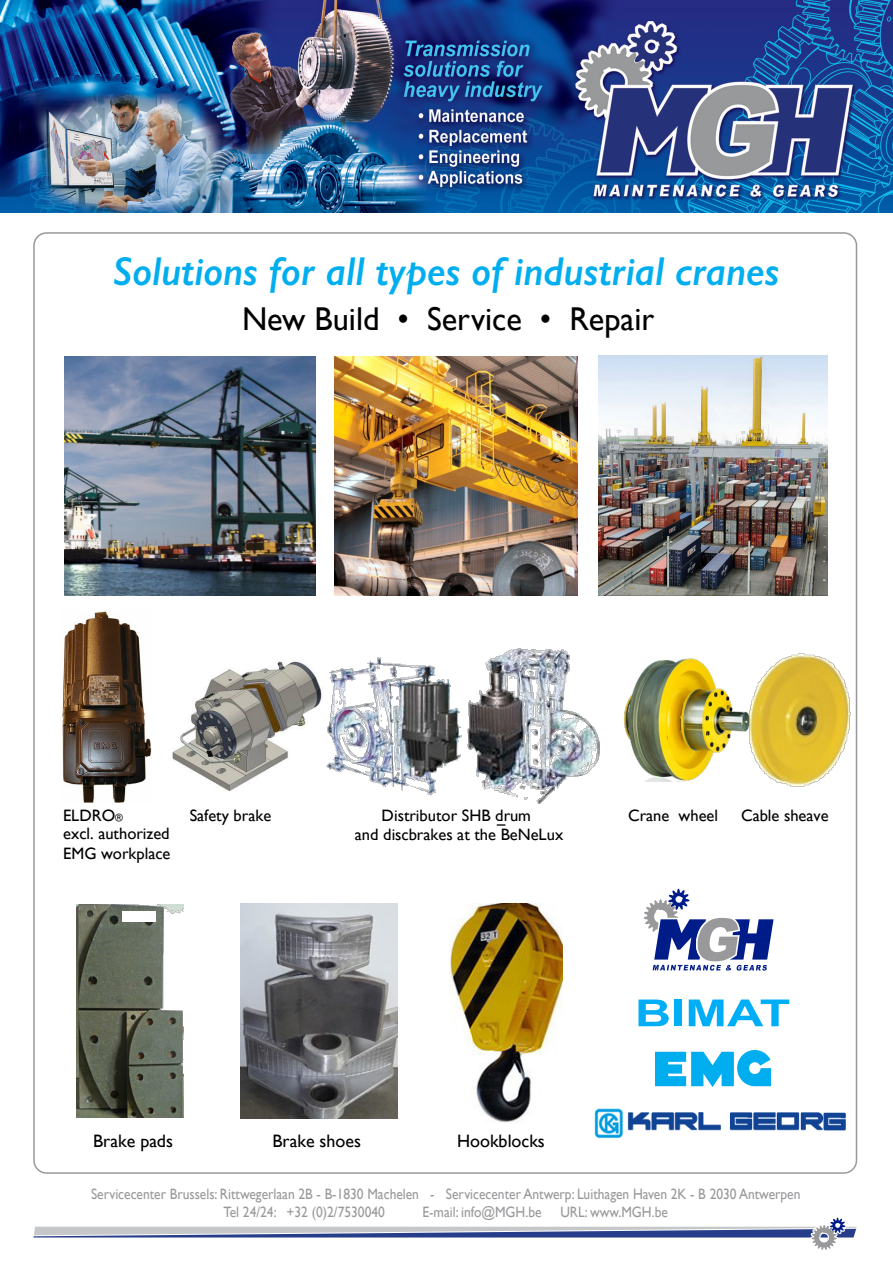
<style>
.page{position:relative;width:893px;height:1263px;background:#fff}
.page>*{position:absolute;margin:0;border:0;box-sizing:border-box;transform-origin:0 0}
.t1{font:italic 600 40.5px "Gill Sans";color:#00aeef}
.t2{font:700 37.35px "Arial";color:#00aef7;scale:1.35 1}
.t3{font:33px "Gill Sans";color:#000}
.t4{font:18px "Gill Sans";color:#000}
.t5{font:16.5px/19.8px "Gill Sans";color:#000}
.t6{font:15px/18px "Gill Sans";color:#99989b;scale:.9 1}
.s1{font-size:10.5px}
</style>
<div class="page">
<img style="left:64px;top:356px;width:251px;height:239px">
<img style="left:334px;top:356px;width:243px;height:239px">
<img style="left:623px;top:659px;width:121px;height:122px">
<img style="left:172px;top:661px;width:118px;height:131px">
<img style="left:241px;top:904px;width:157px;height:215px">
<img style="left:77px;top:905px;width:107px;height:212px">
<img style="left:656px;top:1051px;width:115px;height:35px">
<img style="left:594px;top:1108px;width:252px;height:31px">
<img style="left:744px;top:653px;width:107px;height:134px">
<img style="left:290px;top:657px;width:167px;height:139px">
<img style="left:450px;top:903px;width:112px;height:220px">
<img style="left:457px;top:648px;width:143px;height:156px">
<img style="left:62px;top:611px;width:90px;height:191px">
<div style="left:122px;top:911px;width:34px;height:11px;background:#fff"></div>
<img style="left:599px;top:356px;width:228px;height:239px">
<img style="left:0;top:0;width:893px;height:212px">
<svg style="left:33px;top:1217px;width:824px;height:33px"></svg>
<svg style="left:643px;top:888px;width:131px;height:83px"></svg>
<h1 class="t1" style="left:113px;top:247px;width:668px">Solutions for all types of industrial cranes</h1>
<h3 class="t3" style="left:242px;top:299px;width:414px">New Build • Service • Repair</h3>
<p class="t5" style="left:63px;top:806px;width:61px">ELDRO<span class="s1">®</span></p>
<p class="t5" style="left:190px;top:806px;width:83px">Safety brake</p>
<p class="t5" style="left:382px;top:805px;width:151px">Distributor SHB drum</p>
<p class="t5" style="left:497px;top:814px;width:10px">–</p>
<p class="t5" style="left:63px;top:824px;width:109px">excl. authorized<br>EMG workplace</p>
<p class="t5" style="left:355px;top:825px;width:210px">and discbrakes at the BeNeLux</p>
<p class="t4" style="left:93px;top:1130px;width:81px">Brake pads</p>
<p class="t4" style="left:272px;top:1130px;width:90px">Brake shoes</p>
<p class="t4" style="left:457px;top:1130px;width:89px">Hookblocks</p>
<p class="t5" style="left:628px;top:805px;width:92px">Crane wheel</p>
<p class="t5" style="left:741px;top:805px;width:89px">Cable sheave</p>
<h2 class="t2" style="left:635px;top:988px;width:117px">BIMAT</h2>
<p class="t6" style="left:224px;top:1185px;width:643px;text-indent:-133px">Servicecenter Brussels: Rittwegerlaan 2B - B-1830 Machelen - Servicecenter Antwerp: Luithagen Haven 2K - B 2030 Antwerpen<br>Tel 24/24: +32 (0)2/7530040</p>
<p class="t6" style="left:423px;top:1203px;width:134px">E-mail: info@MGH.be</p>
<p class="t6" style="left:560px;top:1203px;width:121px">URL: www.MGH.be</p>
</div>
